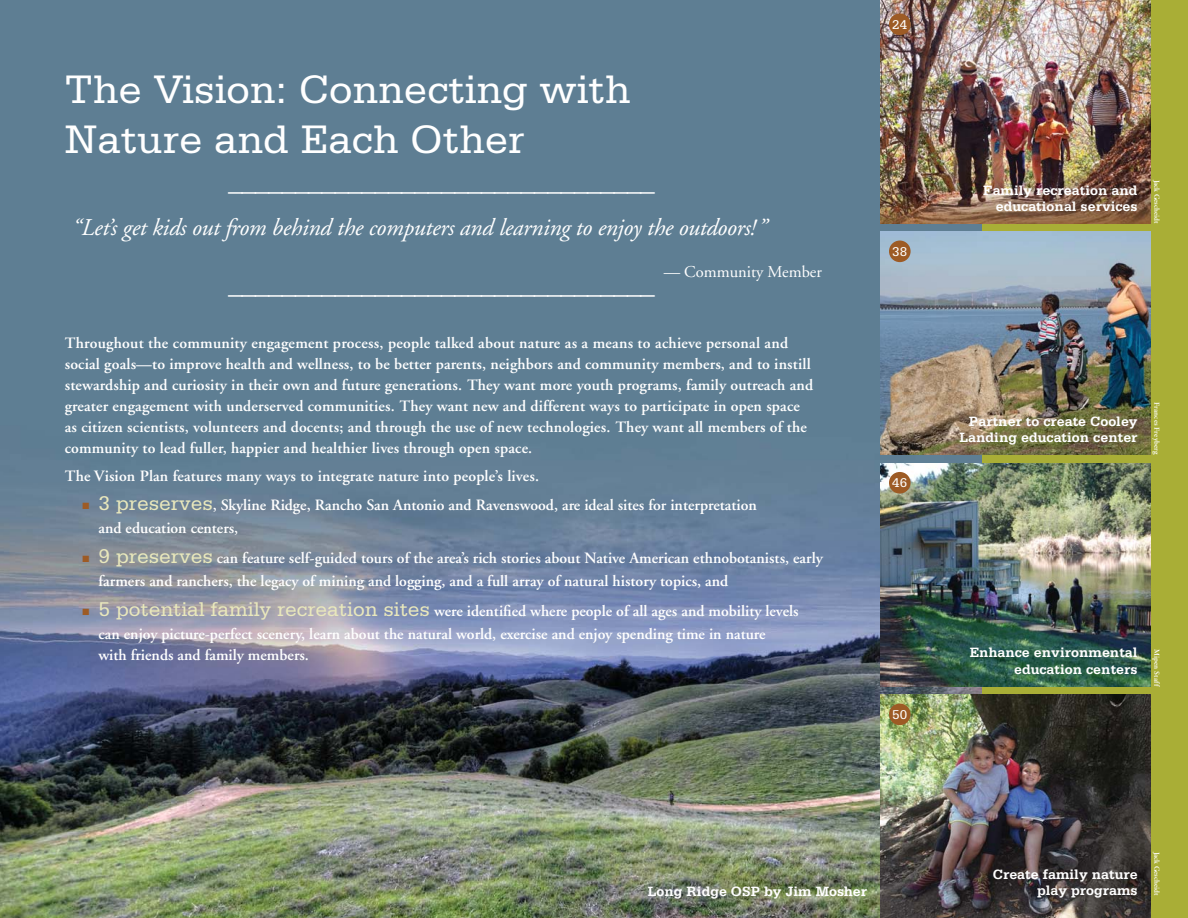
<style>
.page{position:relative;width:1188px;height:918px;background:#fff}
.page>*{position:absolute;margin:0;border:0;box-sizing:border-box;transform-origin:0 0}
.t1{font:42px/49.5px "Serifa Std";color:#fff}
.t2{font:29.55px "Adobe Garamond";color:#fff}
.t3{font:italic 24px "Adobe Garamond";letter-spacing:-.01em;color:#fff}
.t4{font:16.5px "Adobe Garamond";color:#fff}
.t5{font:600 15.75px/21px "Adobe Garamond";letter-spacing:.01em;color:#fff}
.t6{font:700 14.25px/16.5px "Serifa Std";color:#fff;text-align:right}
.t7{font:13.5px "Serifa Std";color:#fff}
.t8{font:600 7.5px "Adobe Garamond";color:#fff}
.t9{font:600 7.5px "Adobe Garamond";letter-spacing:.02em;color:#fff}
.t10{font:600 7.5px "Adobe Garamond";letter-spacing:.025em;color:#fff}
.s1{color:#9d5b25}
.s2{font-family:"Serifa Std";font-weight:400;font-size:21px;color:#e9e8bc}
</style>
<div class="page">
<img style="left:0;top:0;width:983px;height:918px">
<div style="left:983px;top:0;width:205px;height:918px;background:#a9ae36"></div>
<img style="left:880px;top:695px;width:270px;height:223px">
<img style="left:880px;top:0;width:270px;height:223px">
<img style="left:880px;top:232px;width:270px;height:223px">
<img style="left:880px;top:463px;width:270px;height:223px">
<div style="left:889px;top:14px;width:22px;height:21px;background:#9d5b25;border-radius:50%"></div>
<div style="left:889px;top:241px;width:22px;height:21px;background:#9d5b25;border-radius:50%"></div>
<div style="left:889px;top:472px;width:22px;height:22px;background:#9d5b25;border-radius:50%"></div>
<div style="left:889px;top:704px;width:22px;height:21px;background:#9d5b25;border-radius:50%"></div>
<h1 class="t1" style="left:65px;top:68px;width:567px">The Vision: Connecting with<br>Nature and Each Other</h1>
<h2 class="t2" style="left:228px;top:169px;width:428px">________________________________</h2>
<h3 class="t3" style="left:73px;top:218px;width:696px">“Let’s get kids out from behind the computers and learning to enjoy the outdoors!”</h3>
<p class="t4" style="left:664px;top:265px;width:160px">— Community Member</p>
<h2 class="t2" style="left:228px;top:272px;width:428px">________________________________</h2>
<p class="t5" style="left:65px;top:334px;width:750px">Throughout the community engagement process, people talked about nature as a means to achieve personal and social goals—to improve health and wellness, to be better parents, neighbors and community members, and to instill stewardship and curiosity in their own and future generations. They want more youth programs, family outreach and greater engagement with underserved communities. They want new and different ways to participate in open space as citizen scientists, volunteers and docents; and through the use of new technologies. They want all members of the community to lead fuller, happier and healthier lives through open space.</p>
<p class="t5" style="left:65px;top:467px;width:476px">The Vision Plan features many ways to integrate nature into people’s lives.</p>
<p class="t5" style="left:99px;top:495px;width:660px;line-height:22.5px;text-indent:-16px"><span class="s1">■</span> <span class="s2">3 preserves</span>, Skyline Ridge, Rancho San Antonio and Ravenswood, are ideal sites for interpretation and education centers,</p>
<p class="t5" style="left:99px;top:549px;width:726px;line-height:22.5px;text-indent:-16px"><span class="s1">■</span> <span class="s2">9 preserves</span> can feature self-guided tours of the area’s rich stories about Native American ethnobotanists, early farmers and ranchers, the legacy of mining and logging, and a full array of natural history topics, and</p>
<p class="t5" style="left:99px;top:602px;width:702px;line-height:22.5px;text-indent:-16px"><span class="s1">■</span> <span class="s2">5 potential family recreation sites</span> were identified where people of all ages and mobility levels can enjoy picture-perfect scenery, learn about the natural world, exercise and enjoy spending time in nature</p>
<p class="t5" style="left:99px;top:646px;width:212px">with friends and family members.</p>
<p class="t7" style="left:892px;top:19px;width:17px">24</p>
<p class="t7" style="left:892px;top:246px;width:17px">38</p>
<p class="t7" style="left:892px;top:477px;width:17px">46</p>
<p class="t7" style="left:892px;top:709px;width:17px">50</p>
<p class="t6" style="left:648px;top:884px;width:221px">Long Ridge OSP by Jim Mosher</p>
<p class="t6" style="left:983px;top:183px;width:156px">Family recreation and educational services</p>
<p class="t8" style="left:1160px;top:180px;width:45px;rotate:90deg">Jack Gescheidt</p>
<p class="t6" style="left:959px;top:414px;width:180px">Partner to create Cooley<br>Landing education center</p>
<p class="t9" style="left:1160px;top:402px;width:54px;rotate:90deg">Frances Freyberg</p>
<p class="t6" style="left:970px;top:646px;width:169px">Enhance environmental education centers</p>
<p class="t10" style="left:1160px;top:649px;width:39px;rotate:90deg">Mipen Staff</p>
<p class="t6" style="left:993px;top:867px;width:146px">Create family nature play programs</p>
<p class="t8" style="left:1160px;top:852px;width:45px;rotate:90deg">Jack Gescheidt</p>
</div>
